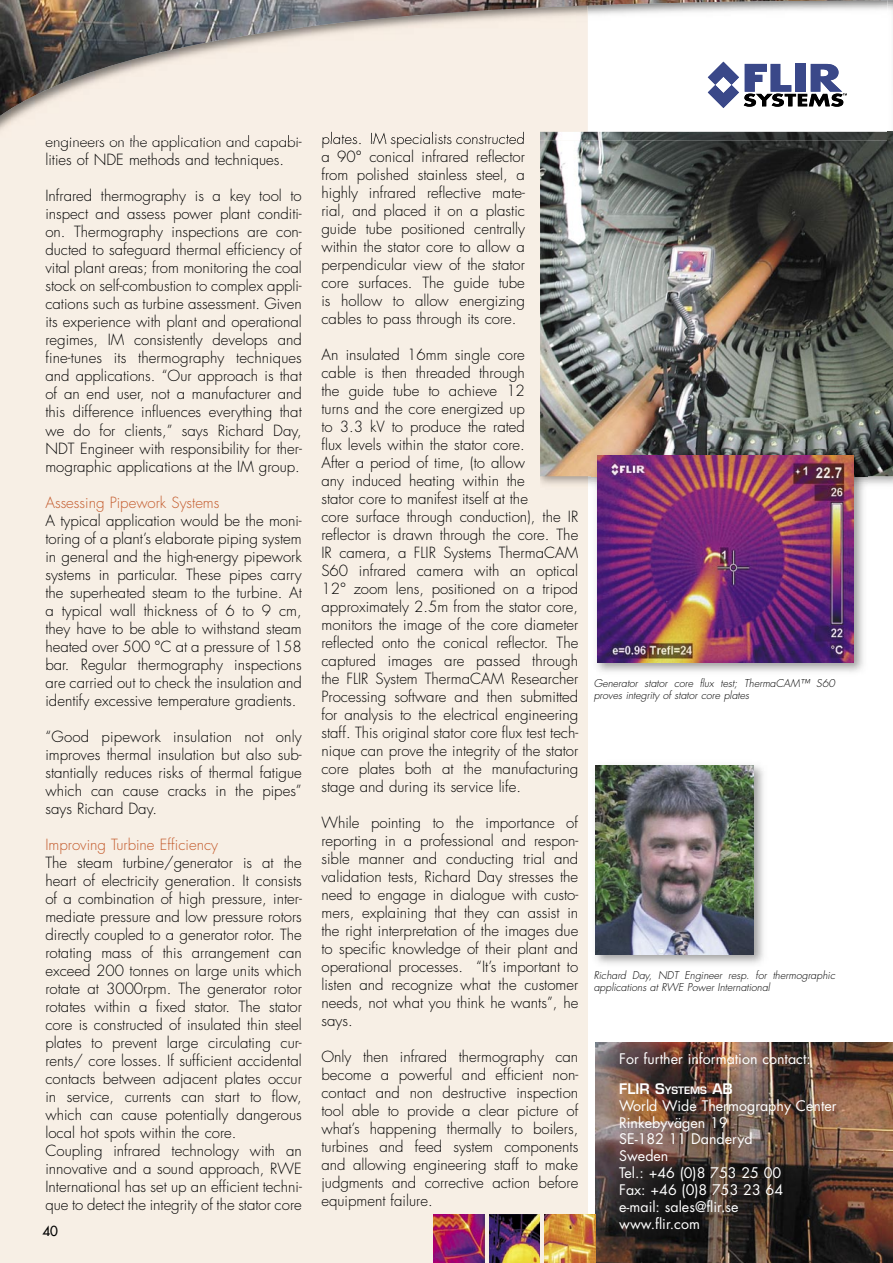
<style>
.page{position:relative;width:893px;height:1263px;background:#fff}
.page>*{position:absolute;margin:0;border:0;box-sizing:border-box;transform-origin:0 0}
.t1{font:300 15px/18px "Futura Std";color:#000;text-align:justify}
.t2{font:300 15px "Futura Std";color:#c35a2b}
.t3{font:14.25px/16.8px "Futura Std";color:#fff}
.t4{font:600 14.25px "Eurostile LT Std";color:#fff}
.t5{font:500 13.5px "Futura Std";color:#000}
.t6{font:italic 300 10.5px/12px "Futura Std";color:#000}
.s1{font-size:9.9px}
</style>
<div class="page">
<div style="left:0;top:0;width:588px;height:1263px;background:#f7efe5"></div>
<img style="left:595px;top:1043px;width:298px;height:220px">
<img style="left:433px;top:1214px;width:51px;height:49px">
<img style="left:545px;top:1214px;width:50px;height:49px">
<img style="left:489px;top:1214px;width:51px;height:49px">
<img style="left:540px;top:140px;width:353px;height:345px">
<img style="left:591px;top:449px;width:276px;height:223px">
<img style="left:597px;top:455px;width:257px;height:208px">
<img style="left:595px;top:765px;width:169px;height:199px">
<img style="left:595px;top:765px;width:159px;height:190px">
<img style="left:70px;top:135px;width:228px;height:5px">
<img style="left:323px;top:132px;width:201px;height:8px">
<img style="left:540px;top:132px;width:347px;height:8px">
<img style="left:0;top:0;width:881px;height:129px">
<img style="left:887px;top:217px;width:6px;height:13px">
<svg style="left:887px;top:0;width:6px;height:217px"></svg>
<p class="t1" style="left:45px;top:133px;width:258px">engineers on the application and capabi&shy;lities of NDE methods and techniques.</p>
<p class="t1" style="left:45px;top:187px;width:258px">Infrared thermography is a key tool to inspect and assess power plant conditi&shy;on. Thermography inspections are con&shy;ducted to safeguard thermal efficiency of vital plant areas; from monitoring the coal stock on self-combustion to complex appli&shy;cations such as turbine assessment. Given its experience with plant and operational regimes, IM consistently develops and fine-tunes its thermography techniques and applications. “Our approach is that of an end user, not a manufacturer and this difference influences everything that we do for clients,” says Richard Day, NDT Engineer with responsibility for ther&shy;mographic applications at the IM group.</p>
<p class="t2" style="left:45px;top:493px;width:176px">Assessing Pipework Systems</p>
<p class="t1" style="left:45px;top:511px;width:258px">A typical application would be the moni&shy;toring of a plant’s elaborate piping system in general and the high-energy pipework systems in particular. These pipes carry the superheated steam to the turbine. At a typical wall thickness of 6 to 9 cm, they have to be able to withstand steam heated over 500 °C at a pressure of 158 bar. Regular thermography inspections are carried out to check the insulation and identify excessive temperature gradients.</p>
<p class="t1" style="left:45px;top:727px;width:258px">“Good pipework insulation not only improves thermal insulation but also sub&shy;stantially reduces risks of thermal fatigue which can cause cracks in the pipes” says Richard Day.</p>
<p class="t2" style="left:45px;top:835px;width:174px">Improving Turbine Efficiency</p>
<p class="t1" style="left:45px;top:853px;width:258px;text-align:left">The steam turbine/generator is at the heart of electricity generation. It consists of a combination of high pressure, inter&shy;mediate pressure and low pressure rotors directly coupled to a generator rotor. The rotating mass of this arrangement can exceed 200 tonnes on large units which rotate at 3000rpm. The generator rotor rotates within a fixed stator. The stator core is constructed of insulated thin steel plates to prevent large circulating cur&shy;rents/ core losses. If sufficient accidental contacts between adjacent plates occur in service, currents can start to flow, which can cause potentially dangerous local hot spots within the core.<br>Coupling infrared technology with an innovative and a sound approach, RWE International has set up an efficient techni&shy;que to detect the integrity of the stator core</p>
<p class="t5" style="left:43px;top:1222px;width:17px">40</p>
<p class="t1" style="left:321px;top:130px;width:205px">plates. IM specialists constructed a 90° conical infrared reflector from polished stainless steel, a highly infrared reflective mate&shy;rial, and placed it on a plastic guide tube positioned centrally within the stator core to allow a perpendicular view of the stator core surfaces. The guide tube is hollow to allow energizing cables to pass through its core.</p>
<p class="t1" style="left:321px;top:346px;width:258px;text-align:left">An insulated 16mm single core<br>cable is then threaded through<br>the guide tube to achieve 12<br>turns and the core energized up<br>to 3.3 kV to produce the rated<br>flux levels within the stator core.<br>After a period of time, (to allow<br>any induced heating within the<br>stator core to manifest itself at the<br>core surface through conduction), the IR reflector is drawn through the core. The IR camera, a FLIR Systems ThermaCAM S60 infrared camera with an optical 12° zoom lens, positioned on a tripod approximately 2.5m from the stator core, monitors the image of the core diameter reflected onto the conical reflector. The captured images are passed through the FLIR System ThermaCAM Researcher Processing software and then submitted for analysis to the electrical engineering staff. This original stator core flux test tech&shy;nique can prove the integrity of the stator core plates both at the manufacturing stage and during its service life.</p>
<p class="t1" style="left:321px;top:814px;width:258px">While pointing to the importance of reporting in a professional and respon&shy;sible manner and conducting trial and validation tests, Richard Day stresses the need to engage in dialogue with custo&shy;mers, explaining that they can assist in the right interpretation of the images due to specific knowledge of their plant and operational processes. “It’s important to listen and recognize what the customer needs, not what you think he wants”, he says.</p>
<p class="t1" style="left:321px;top:1048px;width:258px">Only then infrared thermography can become a powerful and efficient non&shy;contact and non destructive inspection tool able to provide a clear picture of what’s happening thermally to boilers, turbines and feed system components and allowing engineering staff to make judgments and corrective action before equipment failure.</p>
<p class="t6" style="left:594px;top:677px;width:243px">Generator stator core flux test; ThermaCAM™ S60 proves integrity of stator core plates</p>
<p class="t6" style="left:594px;top:970px;width:243px">Richard Day, NDT Engineer resp. for thermographic applications at RWE Power International</p>
<p class="t3" style="left:619px;top:1051px;width:193px">For further information contact:</p>
<p class="t4" style="left:619px;top:1079px;width:115px">FLIR S<span class="s1">YSTEMS</span> AB</p>
<p class="t3" style="left:619px;top:1097px;width:219px">World Wide Thermography Center<br>Rinkebyvägen 19<br>SE-182 11 Danderyd<br>Sweden<br>Tel.: +46 (0)8 753 25 00<br>Fax: +46 (0)8 753 23 64<br>e-mail: sales@flir.se<br>www.flir.com</p>
</div>
